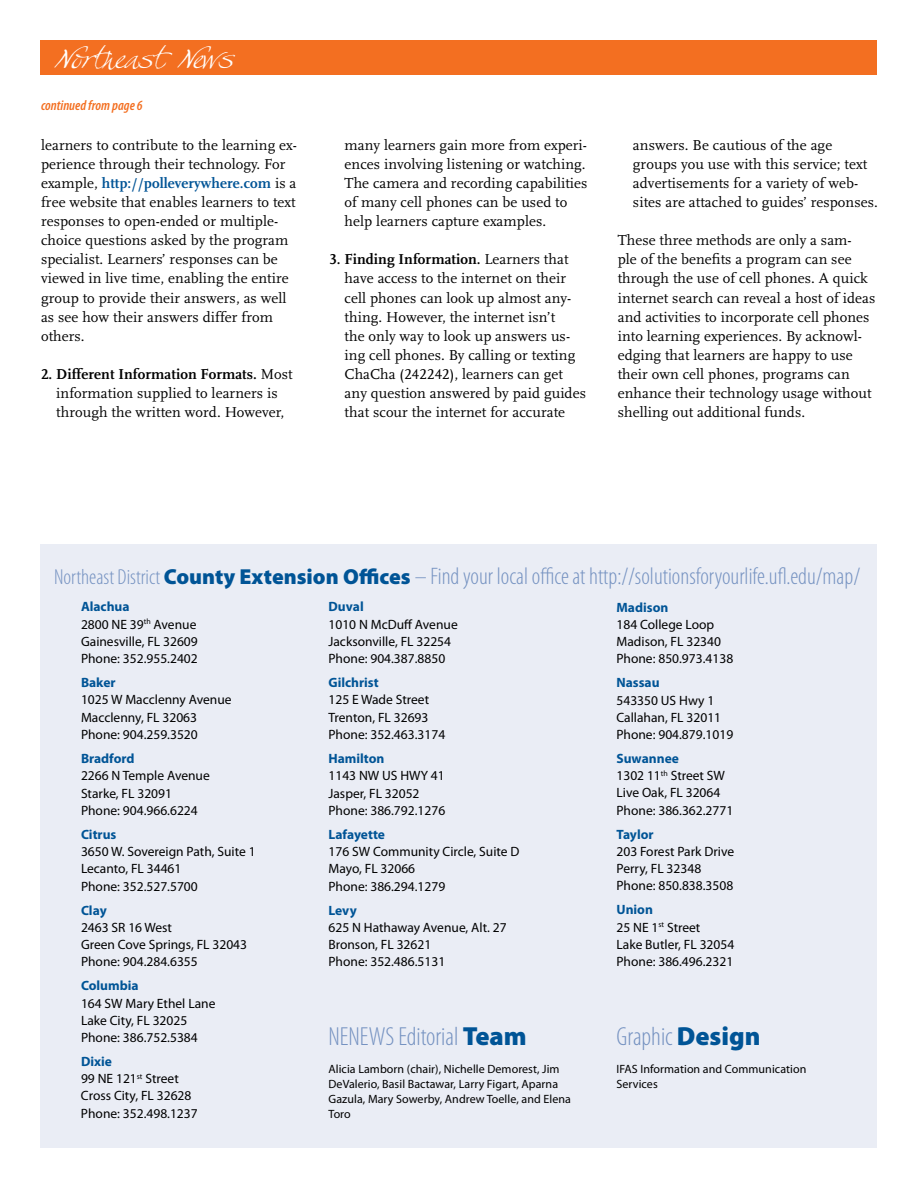
<style>
.page{position:relative;width:918px;height:1188px;background:#fff}
.page>*{position:absolute;margin:0;border:0;box-sizing:border-box;transform-origin:0 0}
.t1{font:27px "Swan Song";color:#fff}
.t2{font:300 condensed 26.25px "Myriad Pro";color:#7592c1}
.t3{font:300 condensed 24px "Myriad Pro";color:#7592c1}
.t4{font:15px/19.2px "Scala LF";letter-spacing:.005em;color:#000}
.t5{font:italic 600 condensed 14.25px "Myriad Pro";color:#f36f21}
.t6{font:13.5px/17.2px "Myriad Pro";color:#000}
.t7{font:700 13.5px "Myriad Pro";color:#005496}
.t8{font:12px/15px "Myriad Pro";letter-spacing:.005em;color:#000}
.s1{font-weight:700;color:#005496}
.s2{font-weight:700}
.s3{font-size:21.75px}
.s4{font-weight:900;font-stretch:normal;font-size:21.75px;color:#005496}
.s5{font-weight:900;font-stretch:normal;color:#005496}
</style>
<div class="page">
<div style="left:40px;top:544px;width:838px;height:604px;background:#eaedf5"></div>
<div style="left:40px;top:40px;width:838px;height:35px;background:#f36f21"></div>
<h1 class="t1" style="left:54px;top:42px;width:181px">Northeast News</h1>
<p class="t5" style="left:41px;top:97px;width:103px">continued from page 6</p>
<p class="t4" style="left:41px;top:135px;width:257px">learners to contribute to the learning ex&shy;perience through their technology. For example, <span class="s1">http://polleverywhere.com</span> is a free website that enables learners to text responses to open-ended or multiple&shy;choice questions asked by the program specialist. Learners’ responses can be viewed in live time, enabling the entire group to provide their answers, as well as see how their answers differ from others.</p>
<p class="t4" style="left:41px;top:365px;width:253px;text-align:center"><span class="s2">2. Different Information Formats.</span> Most information supplied to learners is through the written word. However,</p>
<p class="t4" style="left:345px;top:135px;width:244px">many learners gain more from experi&shy;ences involving listening or watching.<br>The camera and recording capabilities of many cell phones can be used to help learners capture examples.</p>
<p class="t4" style="left:345px;top:250px;width:243px;text-indent:-15px"><span class="s2">3. Finding Information.</span> Learners that have access to the internet on their cell phones can look up almost any&shy;thing. However, the internet isn’t<br>the only way to look up answers us&shy;ing cell phones. By calling or texting ChaCha (242242), learners can get any question answered by paid guides that scour the internet for accurate</p>
<p class="t4" style="left:633px;top:135px;width:246px">answers. Be cautious of the age groups you use with this service; text advertisements for a variety of web&shy;sites are attached to guides’ responses.</p>
<p class="t4" style="left:618px;top:231px;width:259px">These three methods are only a sam-<br>ple of the benefits a program can see through the use of cell phones. A quick internet search can reveal a host of ideas and activities to incorporate cell phones into learning experiences. By acknowl&shy;edging that learners are happy to use their own cell phones, programs can enhance their technology usage without shelling out additional funds.</p>
<h3 class="t3" style="left:54px;top:562px;width:808px"><span class="s3">Northeast District</span> <span class="s4">County Extension Offices</span> – Find your local office at http://solutionsforyourlife.ufl.edu/map/</h3>
<p class="t6" style="left:81px;top:598px;width:118px"><span class="s1">Alachua<br></span>2800 NE 39<sup>th</sup> Avenue<br>Gainesville, FL 32609<br>Phone: 352.955.2402</p>
<p class="t7" style="left:81px;top:674px;width:36px">Baker</p>
<p class="t6" style="left:81px;top:691px;width:152px">1025 W Macclenny Avenue<br>Macclenny, FL 32063<br>Phone: 904.259.3520</p>
<p class="t7" style="left:81px;top:750px;width:55px">Bradford</p>
<p class="t6" style="left:81px;top:767px;width:130px">2266 N Temple Avenue<br>Starke, FL 32091<br>Phone: 904.966.6224</p>
<p class="t7" style="left:81px;top:825px;width:37px">Citrus</p>
<p class="t6" style="left:81px;top:843px;width:176px">3650 W. Sovereign Path, Suite 1<br>Lecanto, FL 34461<br>Phone: 352.527.5700</p>
<p class="t7" style="left:81px;top:901px;width:27px">Clay</p>
<p class="t6" style="left:81px;top:918px;width:168px">2463 SR 16 West<br>Green Cove Springs, FL 32043<br>Phone: 904.284.6355</p>
<p class="t7" style="left:81px;top:977px;width:59px">Columbia</p>
<p class="t6" style="left:81px;top:994px;width:136px">164 SW Mary Ethel Lane<br>Lake City, FL 32025<br>Phone: 386.752.5384</p>
<p class="t6" style="left:81px;top:1053px;width:118px"><span class="s1">Dixie<br></span>99 NE 121<sup>st</sup> Street<br>Cross City, FL 32628<br>Phone: 352.498.1237</p>
<p class="t7" style="left:328px;top:598px;width:37px">Duval</p>
<p class="t6" style="left:328px;top:615px;width:131px">1010 N McDuff Avenue<br>Jacksonville, FL 32254<br>Phone: 904.387.8850</p>
<p class="t7" style="left:328px;top:674px;width:52px">Gilchrist</p>
<p class="t6" style="left:328px;top:691px;width:118px">125 E Wade Street<br>Trenton, FL 32693<br>Phone: 352.463.3174</p>
<p class="t7" style="left:328px;top:750px;width:58px">Hamilton</p>
<p class="t6" style="left:328px;top:767px;width:118px">1143 NW US HWY 41<br>Jasper, FL 32052<br>Phone: 386.792.1276</p>
<p class="t7" style="left:328px;top:825px;width:58px">Lafayette</p>
<p class="t6" style="left:328px;top:843px;width:193px">176 SW Community Circle, Suite D<br>Mayo, FL 32066<br>Phone: 386.294.1279</p>
<p class="t7" style="left:328px;top:901px;width:30px">Levy</p>
<p class="t6" style="left:328px;top:918px;width:180px">625 N Hathaway Avenue, Alt. 27<br>Bronson, FL 32621<br>Phone: 352.486.5131</p>
<h2 class="t2" style="left:328px;top:1021px;width:200px">NENEWS Editorial <span class="s5">Team</span></h2>
<p class="t8" style="left:328px;top:1062px;width:244px">Alicia Lamborn (chair), Nichelle Demorest, Jim DeValerio, Basil Bactawar, Larry Figart, Aparna Gazula, Mary Sowerby, Andrew Toelle, and Elena Toro</p>
<p class="t7" style="left:616px;top:598px;width:53px">Madison</p>
<p class="t6" style="left:616px;top:615px;width:118px">184 College Loop<br>Madison, FL 32340<br>Phone: 850.973.4138</p>
<p class="t7" style="left:616px;top:674px;width:45px">Nassau</p>
<p class="t6" style="left:616px;top:691px;width:118px">543350 US Hwy 1<br>Callahan, FL 32011<br>Phone: 904.879.1019</p>
<p class="t6" style="left:616px;top:750px;width:118px"><span class="s1">Suwannee<br></span>1302 11<sup>th</sup> Street SW<br>Live Oak, FL 32064<br>Phone: 386.362.2771</p>
<p class="t7" style="left:617px;top:825px;width:39px">Taylor</p>
<p class="t6" style="left:617px;top:843px;width:119px">203 Forest Park Drive<br>Perry, FL 32348<br>Phone: 850.838.3508</p>
<p class="t6" style="left:616px;top:901px;width:119px"><span class="s1">Union<br></span>25 NE 1<sup>st</sup> Street<br>Lake Butler, FL 32054<br>Phone: 386.496.2321</p>
<h2 class="t2" style="left:616px;top:1021px;width:146px">Graphic <span class="s5">Design</span></h2>
<p class="t8" style="left:616px;top:1062px;width:191px">IFAS Information and Communication<br>Services</p>
</div>
